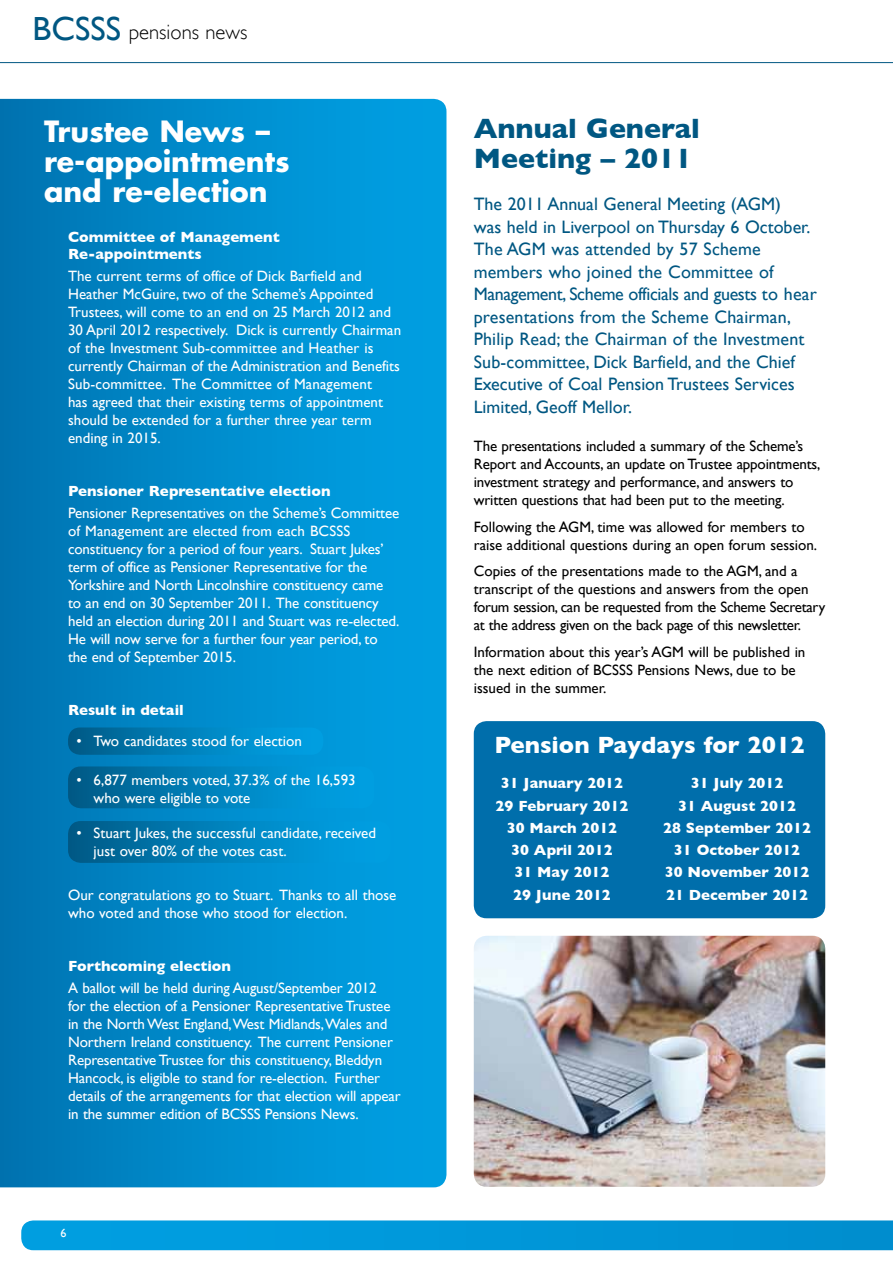
<style>
.page{position:relative;width:893px;height:1263px;background:#fff}
.page>*{position:absolute;margin:0;border:0;box-sizing:border-box;transform-origin:0 0}
.t1{font:700 28.5px/30px "Futura";color:#fff}
.t2{font:700 28.5px/30px "Gill Sans";color:#005782}
.t3{font:700 24px "Gill Sans";color:#fff}
.t4{font:300 20.7px "Gill Sans";color:#000}
.t5{font:18px/22.5px "Gill Sans";color:#005782}
.t6{font:15px/18px "Gill Sans";letter-spacing:-.01em;color:#fff}
.t7{font:15px/18px "Gill Sans";letter-spacing:-.01em;color:#000}
.t8{font:700 15px/22.2px "Gill Sans";color:#fff;text-align:center}
.t9{font:12px "Gill Sans";color:#fff}
.s1{font-weight:400;font-size:33.45px;color:#005782}
</style>
<div class="page">
<svg style="left:0;top:99px;width:446px;height:1088px;background:#008bcc"></svg>
<svg style="left:68px;top:727px;width:255px;height:28px;background:#0081bb"></svg>
<svg style="left:68px;top:766px;width:306px;height:42px;background:#0081bb"></svg>
<svg style="left:68px;top:821px;width:323px;height:42px;background:#0081bb"></svg>
<svg style="left:21px;top:1220px;width:872px;height:30px;background:#0499d9"></svg>
<hr style="left:0;top:62px;width:893px;height:1px;background:#005782">
<div style="left:474px;top:721px;width:351px;height:197px;background:#006eab;border-radius:13px"></div>
<img style="left:474px;top:936px;width:351px;height:251px">
<h3 class="t4" style="left:33px;top:20px;width:216px"><span class="s1">BCSSS</span> pensions news</h3>
<h1 class="t1" style="left:44px;top:115px;width:247px">Trustee News – re-appointments and re-election</h1>
<h1 class="t2" style="left:474px;top:113px;width:227px">Annual General<br>Meeting – 2011</h1>
<p class="t5" style="left:474px;top:193px;width:345px">The 2011 Annual General Meeting (AGM)<br>was held in Liverpool on Thursday 6 October.<br>The AGM was attended by 57 Scheme members who joined the Committee of Management, Scheme officials and guests to hear presentations from the Scheme Chairman, Philip Read; the Chairman of the Investment Sub-committee, Dick Barfield, and the Chief Executive of Coal Pension Trustees Services Limited, Geoff Mellor.</p>
<p class="t7" style="left:474px;top:437px;width:348px">The presentations included a summary of the Scheme’s Report and Accounts, an update on Trustee appointments, investment strategy and performance, and answers to written questions that had been put to the meeting.</p>
<p class="t7" style="left:474px;top:517px;width:345px">Following the AGM, time was allowed for members to raise additional questions during an open forum session.</p>
<p class="t7" style="left:474px;top:562px;width:353px">Copies of the presentations made to the AGM, and a transcript of the questions and answers from the open forum session, can be requested from the Scheme Secretary at the address given on the back page of this newsletter.</p>
<p class="t7" style="left:474px;top:642px;width:333px">Information about this year’s AGM will be published in the next edition of BCSSS Pensions News, due to be issued in the summer.</p>
<p class="t8" style="left:68px;top:229px;width:213px;line-height:16.5px;text-align:left">Committee of Management<br>Re-appointments</p>
<p class="t6" style="left:68px;top:267px;width:335px">The current terms of office of Dick Barfield and Heather McGuire, two of the Scheme’s Appointed Trustees, will come to an end on 25 March 2012 and 30 April 2012 respectively. Dick is currently Chairman of the Investment Sub-committee and Heather is currently Chairman of the Administration and Benefits Sub-committee. The Committee of Management<br>has agreed that their existing terms of appointment should be extended for a further three year term ending in 2015.</p>
<p class="t8" style="left:68px;top:480px;width:264px">Pensioner Representative election</p>
<p class="t6" style="left:68px;top:504px;width:333px">Pensioner Representatives on the Scheme’s Committee of Management are elected from each BCSSS constituency for a period of four years. Stuart Jukes’ term of office as Pensioner Representative for the Yorkshire and North Lincolnshire constituency came to an end on 30 September 2011. The constituency held an election during 2011 and Stuart was re-elected.<br>He will now serve for a further four year period, to the end of September 2015.</p>
<p class="t8" style="left:68px;top:699px;width:117px">Result in detail</p>
<p class="t6" style="left:77px;top:732px;width:227px">• Two candidates stood for election</p>
<p class="t6" style="left:94px;top:771px;width:264px;text-indent:-17px">• 6,877 members voted, 37.3% of the 16,593 who were eligible to vote</p>
<p class="t6" style="left:94px;top:824px;width:284px;text-indent:-17px">• Stuart Jukes, the successful candidate, received just over 80% of the votes cast.</p>
<p class="t6" style="left:68px;top:886px;width:330px">Our congratulations go to Stuart. Thanks to all those who voted and those who stood for election.</p>
<h2 class="t3" style="left:494px;top:731px;width:312px">Pension Paydays for 2012</h2>
<p class="t8" style="left:496px;top:772px;width:134px">31 January 2012<br>29 February 2012<br>30 March 2012<br>30 April 2012<br>31 May 2012<br>29 June 2012</p>
<p class="t8" style="left:663px;top:772px;width:149px">31 July 2012<br>31 August 2012<br>28 September 2012<br>31 October 2012<br>30 November 2012<br>21 December 2012</p>
<p class="t8" style="left:68px;top:955px;width:164px">Forthcoming election</p>
<p class="t6" style="left:68px;top:979px;width:334px">A ballot will be held during August/September 2012<br>for the election of a Pensioner Representative Trustee in the North West England, West Midlands, Wales and Northern Ireland constituency. The current Pensioner Representative Trustee for this constituency, Bleddyn Hancock, is eligible to stand for re-election. Further details of the arrangements for that election will appear in the summer edition of BCSSS Pensions News.</p>
<p class="t9" style="left:61px;top:1225px;width:7px">6</p>
</div>
